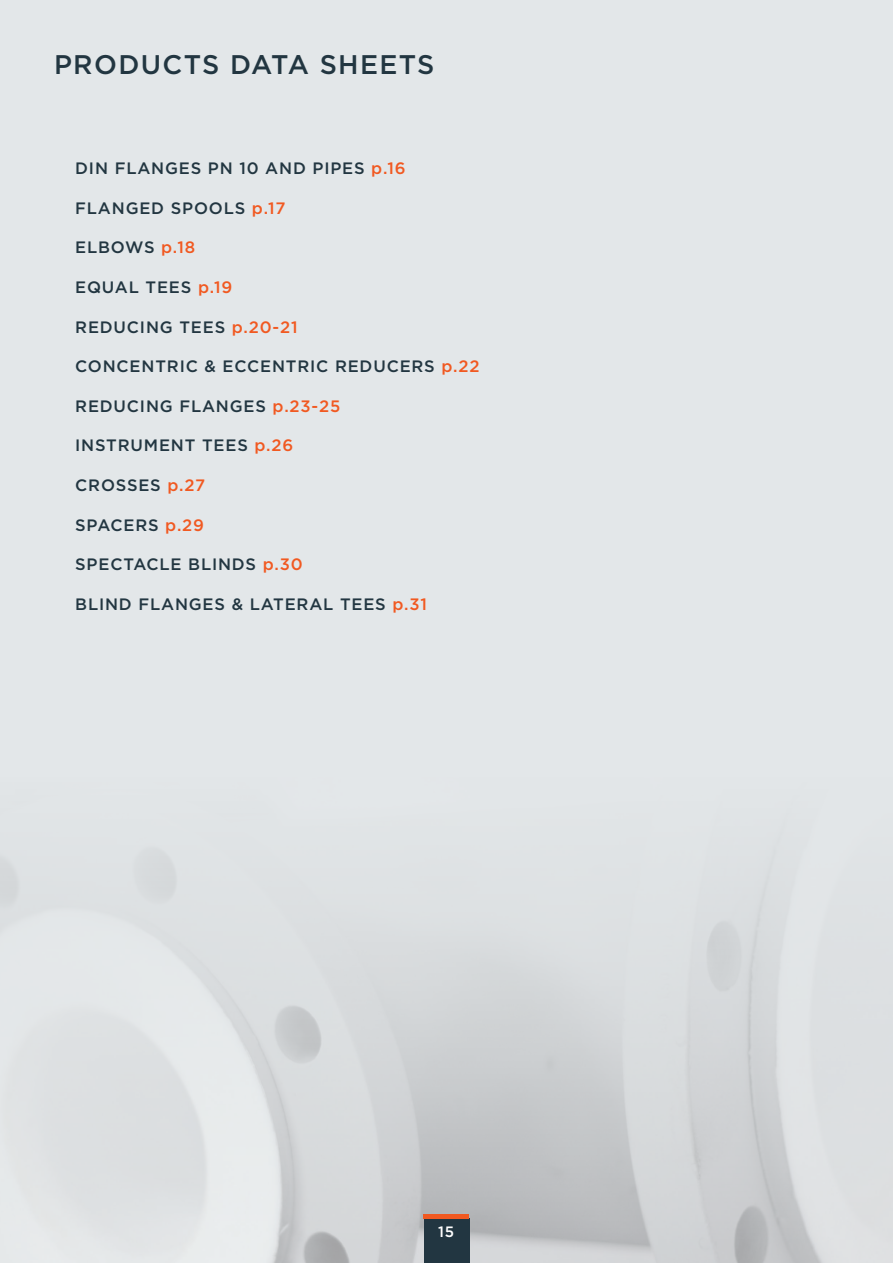
<style>
.page{position:relative;width:893px;height:1263px;background:#e3e7e9}
.page>*{position:absolute;margin:0;border:0;box-sizing:border-box;transform-origin:0 0}
.t1{font:500 26.85px "Gotham";letter-spacing:.05em;color:#223641}
.t2{font:500 16.5px "Gotham";letter-spacing:.05em;color:#223641}
.t3{font:500 15px "Gotham";color:#fff}
.s1{color:#f15921}
</style>
<div class="page">
<img style="left:0;top:850px;width:874px;height:413px">
<div style="left:424px;top:1218px;width:45px;height:45px;background:#223641"></div>
<hr style="left:424px;top:1214px;width:45px;height:4px;background:#f15921">
<h1 class="t1" style="left:54px;top:47px;width:382px">PRODUCTS DATA SHEETS</h1>
<p class="t2" style="left:75px;top:158px;width:332px">DIN FLANGES PN 10 AND PIPES <span class="s1">p.16</span></p>
<p class="t2" style="left:75px;top:197px;width:212px">FLANGED SPOOLS <span class="s1">p.17</span></p>
<p class="t2" style="left:75px;top:237px;width:121px">ELBOWS <span class="s1">p.18</span></p>
<p class="t2" style="left:75px;top:276px;width:159px">EQUAL TEES <span class="s1">p.19</span></p>
<p class="t2" style="left:75px;top:316px;width:224px">REDUCING TEES <span class="s1">p.20-21</span></p>
<p class="t2" style="left:75px;top:356px;width:406px">CONCENTRIC &amp; ECCENTRIC REDUCERS <span class="s1">p.22</span></p>
<p class="t2" style="left:75px;top:395px;width:267px">REDUCING FLANGES <span class="s1">p.23-25</span></p>
<p class="t2" style="left:75px;top:435px;width:219px">INSTRUMENT TEES <span class="s1">p.26</span></p>
<p class="t2" style="left:75px;top:474px;width:132px">CROSSES <span class="s1">p.27</span></p>
<p class="t2" style="left:75px;top:514px;width:130px">SPACERS <span class="s1">p.29</span></p>
<p class="t2" style="left:75px;top:554px;width:229px">SPECTACLE BLINDS <span class="s1">p.30</span></p>
<p class="t2" style="left:75px;top:593px;width:353px">BLIND FLANGES &amp; LATERAL TEES <span class="s1">p.31</span></p>
<p class="t3" style="left:438px;top:1222px;width:18px">15</p>
</div>
